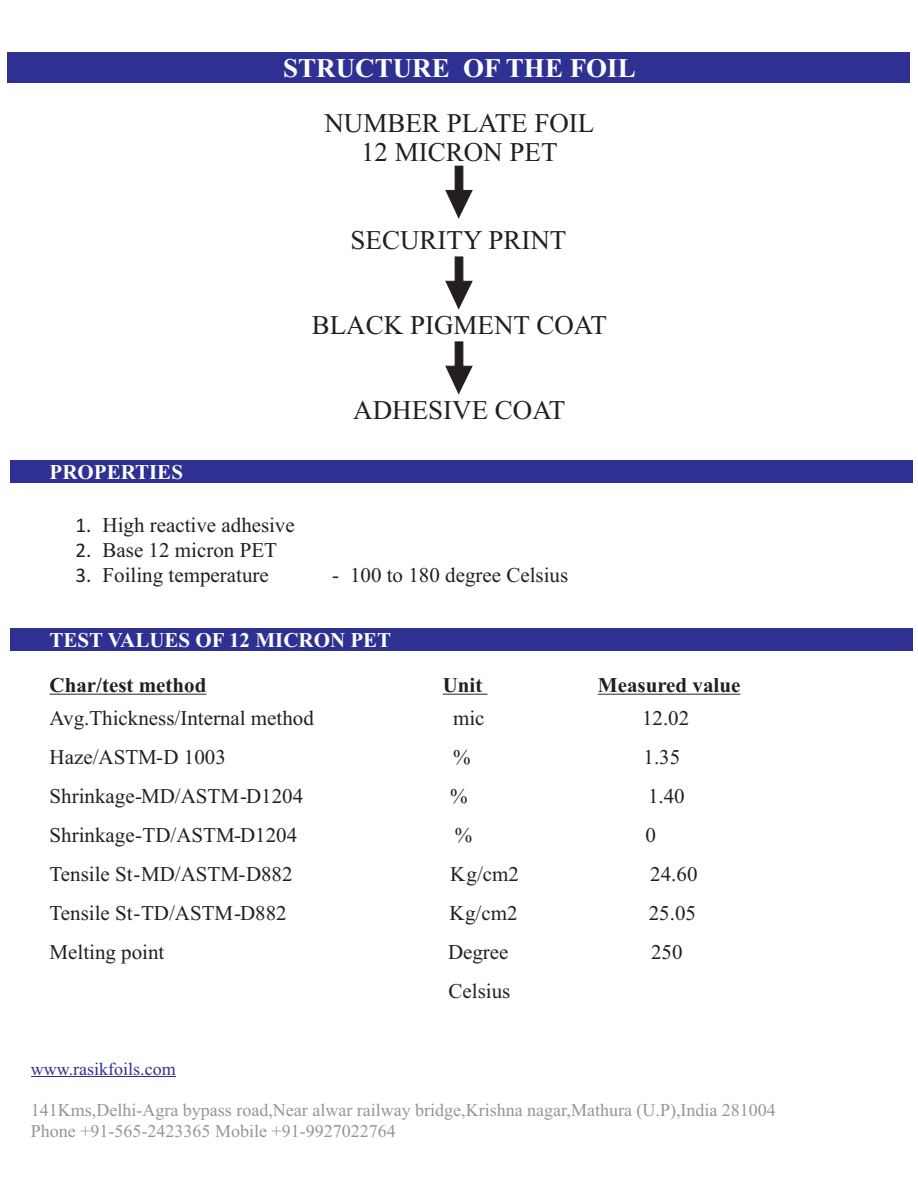
<style>
.page{position:relative;width:918px;height:1188px;background:#fff}
.page>*{position:absolute;margin:0;border:0;box-sizing:border-box;transform-origin:0 0}
.t1{font:27px "Times New Roman";color:#231f20}
.t2{font:700 27px "Times New Roman";color:#fff}
.t3{font:21px "Times New Roman";color:#231f20}
.t4{font:700 21px "Times New Roman";color:#fff}
.t5{font:700 21px "Times New Roman";color:#231f20}
.t6{font:18px/20.7px "Times New Roman";color:#939598}
.t7{font:18px "Times New Roman";color:#2e3092}
.s1{font-family:"Calibri"}
</style>
<div class="page">
<div style="left:10px;top:628px;width:903px;height:23px;background:#2e3092"></div>
<div style="left:10px;top:460px;width:903px;height:23px;background:#2e3092"></div>
<hr style="left:50px;top:694px;width:156px;height:1px;background:#231f20">
<hr style="left:443px;top:694px;width:45px;height:1px;background:#231f20">
<hr style="left:598px;top:694px;width:142px;height:1px;background:#231f20">
<div style="left:8px;top:52px;width:902px;height:31px;background:#2e3092"></div>
<svg style="left:445px;top:165px;width:28px;height:54px"></svg>
<svg style="left:445px;top:256px;width:28px;height:54px"></svg>
<hr style="left:31px;top:1077px;width:145px;height:1px;background:#2e3092">
<svg style="left:445px;top:341px;width:28px;height:54px"></svg>
<p class="t2" style="left:283px;top:58px;width:354px">STRUCTURE OF THE FOIL</p>
<p class="t1" style="left:324px;top:113px;width:272px">NUMBER PLATE FOIL</p>
<p class="t1" style="left:361px;top:142px;width:198px">12 MICRON PET</p>
<p class="t1" style="left:351px;top:231px;width:217px">SECURITY PRINT</p>
<p class="t1" style="left:312px;top:316px;width:297px">BLACK PIGMENT COAT</p>
<p class="t4" style="left:50px;top:465px;width:135px">PROPERTIES</p>
<p class="t1" style="left:353px;top:401px;width:214px">ADHESIVE COAT</p>
<p class="t3" style="left:76px;top:517px;width:221px"><span class="s1">1.</span> High reactive adhesive</p>
<p class="t3" style="left:76px;top:543px;width:203px"><span class="s1">2.</span> Base 12 micron PET</p>
<p class="t3" style="left:76px;top:567px;width:195px"><span class="s1">3.</span> Foiling temperature</p>
<p class="t3" style="left:332px;top:567px;width:238px">- 100 to 180 degree Celsius</p>
<p class="t4" style="left:50px;top:632px;width:343px">TEST VALUES OF 12 MICRON PET</p>
<p class="t5" style="left:50px;top:678px;width:158px">Char/test method</p>
<p class="t5" style="left:443px;top:678px;width:41px">Unit</p>
<p class="t5" style="left:598px;top:678px;width:144px">Measured value</p>
<p class="t3" style="left:50px;top:710px;width:266px">Avg.Thickness/Internal method</p>
<p class="t3" style="left:453px;top:710px;width:33px">mic</p>
<p class="t3" style="left:642px;top:710px;width:49px">12.02</p>
<p class="t3" style="left:50px;top:749px;width:178px">Haze/ASTM-D 1003</p>
<p class="t3" style="left:453px;top:749px;width:19px">%</p>
<p class="t3" style="left:644px;top:749px;width:38px">1.35</p>
<p class="t3" style="left:50px;top:788px;width:255px">Shrinkage-MD/ASTM-D1204</p>
<p class="t3" style="left:450px;top:788px;width:19px">%</p>
<p class="t3" style="left:648px;top:788px;width:38px">1.40</p>
<p class="t3" style="left:50px;top:827px;width:249px">Shrinkage-TD/ASTM-D1204</p>
<p class="t3" style="left:455px;top:827px;width:19px">%</p>
<p class="t3" style="left:645px;top:827px;width:12px">0</p>
<p class="t3" style="left:50px;top:866px;width:244px">Tensile St-MD/ASTM-D882</p>
<p class="t3" style="left:450px;top:866px;width:70px">Kg/cm2</p>
<p class="t3" style="left:650px;top:866px;width:49px">24.60</p>
<p class="t3" style="left:50px;top:905px;width:239px">Tensile St-TD/ASTM-D882</p>
<p class="t3" style="left:449px;top:905px;width:70px">Kg/cm2</p>
<p class="t3" style="left:649px;top:905px;width:49px">25.05</p>
<p class="t3" style="left:50px;top:944px;width:116px">Melting point</p>
<p class="t3" style="left:448px;top:944px;width:62px">Degree</p>
<p class="t3" style="left:651px;top:944px;width:33px">250</p>
<p class="t3" style="left:449px;top:983px;width:63px">Celsius</p>
<p class="t7" style="left:31px;top:1062px;width:146px">www.rasikfoils.com</p>
<p class="t6" style="left:31px;top:1102px;width:747px">141Kms,Delhi-Agra bypass road,Near alwar railway bridge,Krishna nagar,Mathura (U.P),India 281004<br>Phone +91-565-2423365 Mobile +91-9927022764</p>
</div>
